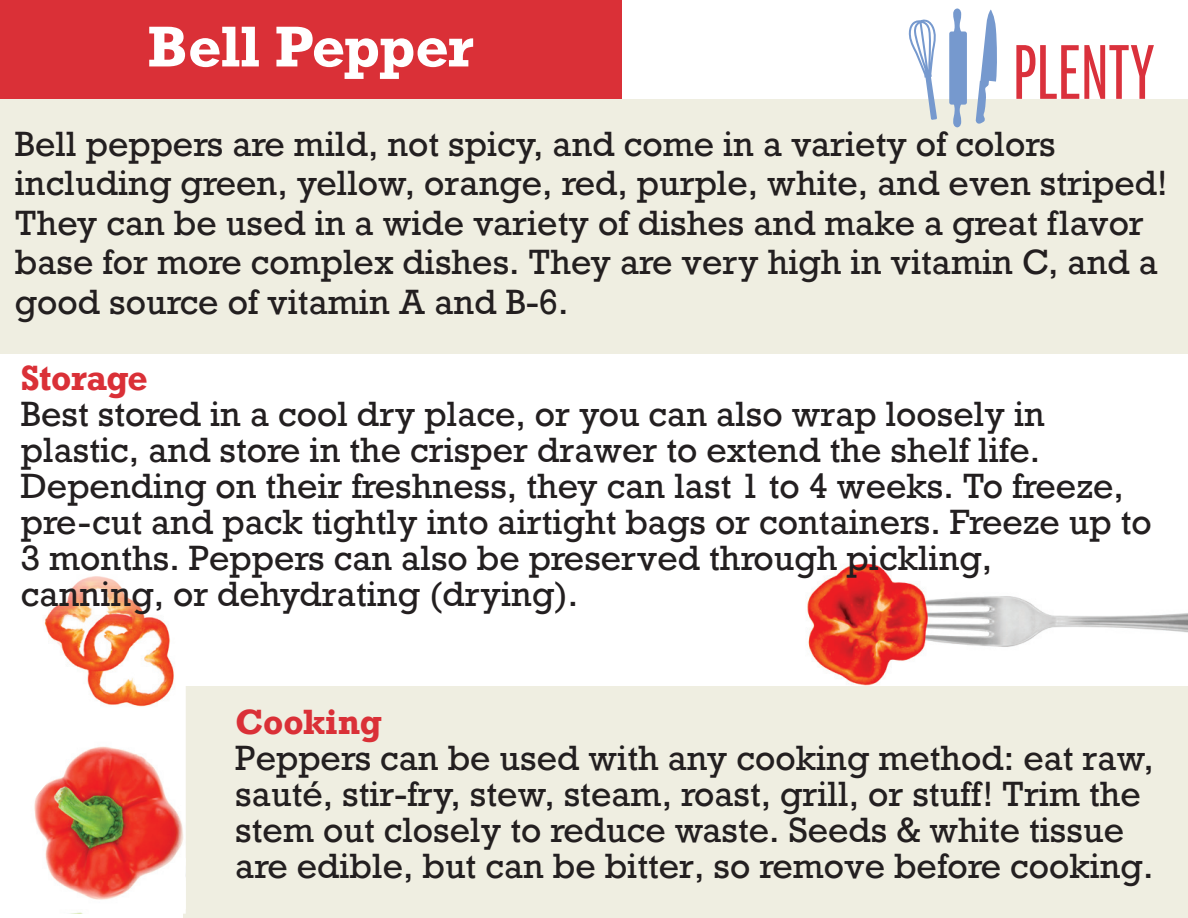
<style>
.page{position:relative;width:1188px;height:918px;background:#fff}
.page>*{position:absolute;margin:0;border:0;box-sizing:border-box;transform-origin:0 0}
.t1{font:700 54px "Rockwell";letter-spacing:-.005em;color:#fff}
.t2{font:33px/36px "Rockwell";color:#231f20}
.t3{font:700 33px "Rockwell";letter-spacing:-.015em;color:#da3037}
</style>
<div class="page">
<img style="left:768px;top:563px;width:420px;height:124px">
<div style="left:0;top:0;width:622px;height:99px;background:#da3037"></div>
<div style="left:184px;top:687px;width:1004px;height:231px;background:#efeee1"></div>
<div style="left:0;top:99px;width:1188px;height:254px;background:#efeee1"></div>
<svg style="left:909px;top:19px;width:28px;height:101px"></svg>
<svg style="left:949px;top:8px;width:18px;height:119px"></svg>
<svg style="left:976px;top:10px;width:21px;height:114px"></svg>
<svg style="left:1016px;top:45px;width:138px;height:54px"></svg>
<img style="left:83px;top:576px;width:103px;height:338px">
<div style="left:177px;top:858px;width:9px;height:51px;background:#fff"></div>
<svg style="left:34px;top:579px;width:49px;height:335px"></svg>
<h1 class="t1" style="left:147px;top:12px;width:329px">Bell Pepper</h1>
<p class="t2" style="left:15px;top:124px;width:1154px;line-height:39.6px">Bell peppers are mild, not spicy, and come in a variety of colors including green, yellow, orange, red, purple, white, and even striped!<br>They can be used in a wide variety of dishes and make a great flavor base for more complex dishes. They are very high in vitamin C, and a good source of vitamin A and B-6.</p>
<p class="t3" style="left:21px;top:356px;width:128px">Storage</p>
<p class="t2" style="left:21px;top:396px;width:1132px">Best stored in a cool dry place, or you can also wrap loosely in plastic, and store in the crisper drawer to extend the shelf life.<br>Depending on their freshness, they can last 1 to 4 weeks. To freeze, pre-cut and pack tightly into airtight bags or containers. Freeze up to 3 months. Peppers can also be preserved through pickling,<br>canning, or dehydrating (drying).</p>
<p class="t3" style="left:235px;top:700px;width:148px">Cooking</p>
<p class="t2" style="left:235px;top:740px;width:920px">Peppers can be used with any cooking method: eat raw, sauté, stir-fry, stew, steam, roast, grill, or stuff! Trim the stem out closely to reduce waste. Seeds &amp; white tissue are edible, but can be bitter, so remove before cooking.</p>
</div>
